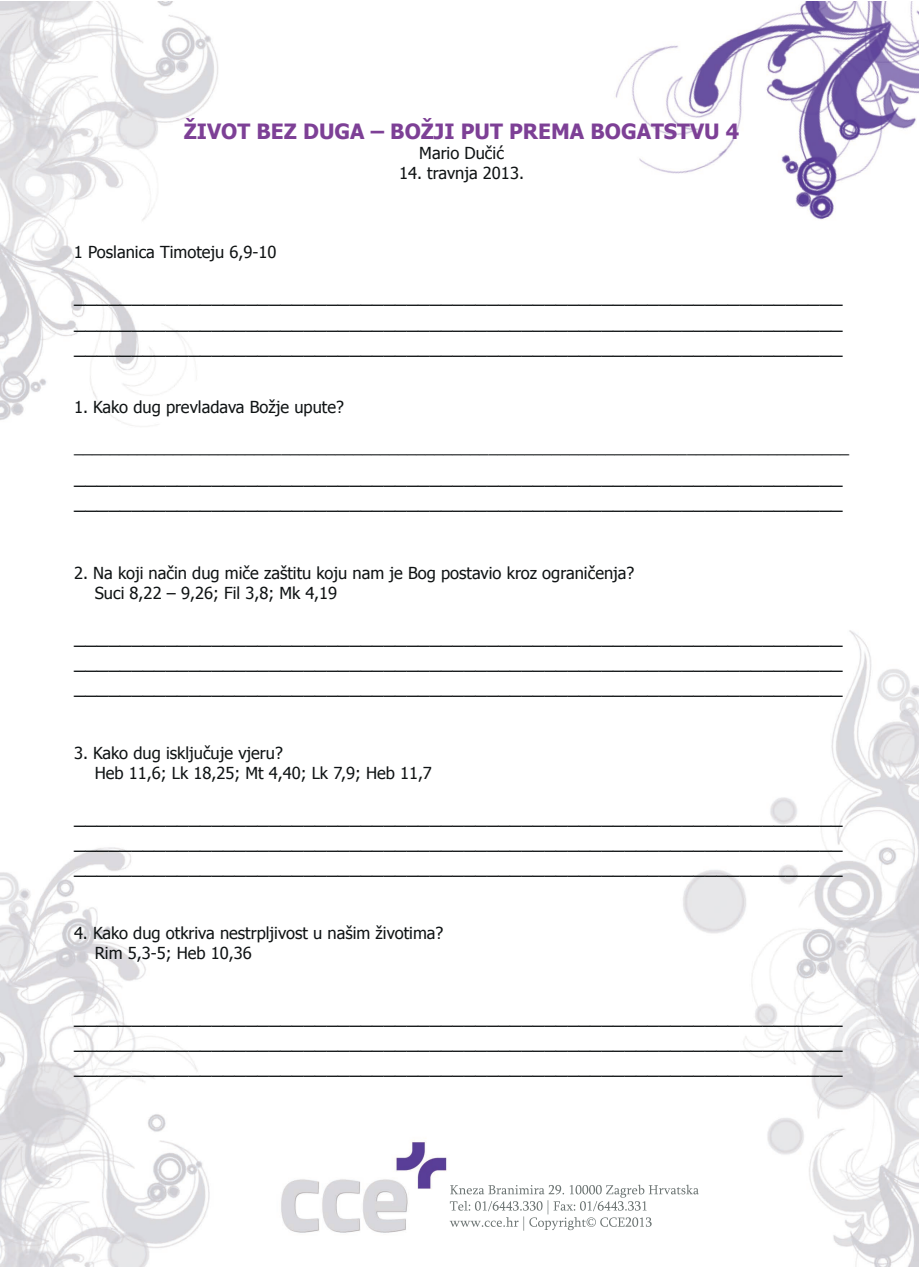
<style>
.page{position:relative;width:919px;height:1268px;background:#fff}
.page>*{position:absolute;margin:0;border:0;box-sizing:border-box;transform-origin:0 0}
.t1{font:21px/25.2px "Tahoma";color:#0f1314;text-align:justify}
.t2{font:700 21px "Tahoma";color:#7d4096}
.t3{font:16.5px/19.8px "Tahoma";color:#0f1314}
</style>
<div class="page">
<img style="left:0;top:1px;width:918px;height:1265px">
<p class="t2" style="left:184px;top:117px;width:557px">ŽIVOT BEZ DUGA – BOŽJI PUT PREMA BOGATSTVU 4</p>
<p class="t3" style="left:419px;top:143px;width:86px">Mario Dučić</p>
<p class="t3" style="left:399px;top:162px;width:126px">14. travnja 2013.</p>
<p class="t3" style="left:74px;top:242px;width:204px">1 Poslanica Timoteju 6,9-10</p>
<p class="t1" style="left:74px;top:282px;width:770px">___________________________________________________________________ ___________________________________________________________________ ___________________________________________________________________</p>
<p class="t3" style="left:74px;top:396px;width:271px">1. Kako dug prevladava Božje upute?</p>
<p class="t3" style="left:74px;top:436px;width:776px">______________________________________________________________________________________</p>
<p class="t1" style="left:74px;top:462px;width:770px">___________________________________________________________________ ___________________________________________________________________</p>
<p class="t3" style="left:95px;top:562px;width:541px;text-indent:-21px">2. Na koji način dug miče zaštitu koju nam je Bog postavio kroz ograničenja?<br>Suci 8,22 – 9,26; Fil 3,8; Mk 4,19</p>
<p class="t1" style="left:74px;top:622px;width:770px">___________________________________________________________________ ___________________________________________________________________ ___________________________________________________________________</p>
<p class="t3" style="left:95px;top:742px;width:338px;text-indent:-21px">3. Kako dug isključuje vjeru?<br>Heb 11,6; Lk 18,25; Mt 4,40; Lk 7,9; Heb 11,7</p>
<p class="t1" style="left:74px;top:802px;width:770px">___________________________________________________________________ ___________________________________________________________________ ___________________________________________________________________</p>
<p class="t3" style="left:95px;top:922px;width:350px;text-indent:-21px">4. Kako dug otkriva nestrpljivost u našim životima?<br>Rim 5,3-5; Heb 10,36</p>
<p class="t1" style="left:74px;top:1002px;width:770px">___________________________________________________________________ ___________________________________________________________________ ___________________________________________________________________</p>
</div>
